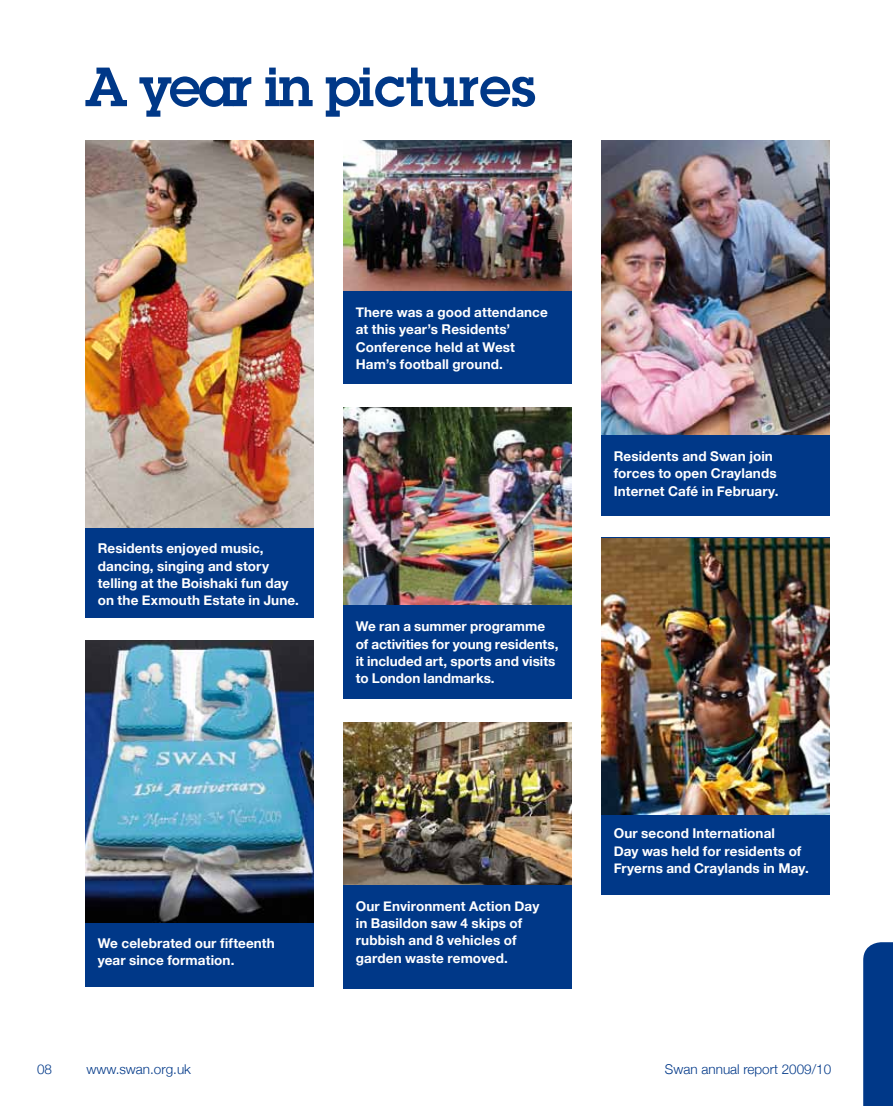
<style>
.page{position:relative;width:893px;height:1106px;background:#fff}
.page>*{position:absolute;margin:0;border:0;box-sizing:border-box;transform-origin:0 0}
.t1{font:600 54px "Lubalin Graph";color:#003888}
.t2{font:700 13.5px/17.2px "Helvetica Neue";letter-spacing:.005em;color:#fff}
.t3{font:300 13.5px "Helvetica Neue";color:#003888}
</style>
<div class="page">
<div style="left:863px;top:942px;width:30px;height:164px;background:#003888"></div>
<div style="left:601px;top:537px;width:228px;height:357px;background:#003888"></div>
<img style="left:601px;top:538px;width:228px;height:276px">
<div style="left:85px;top:640px;width:228px;height:346px;background:#003888"></div>
<img style="left:85px;top:640px;width:228px;height:282px">
<div style="left:343px;top:140px;width:228px;height:243px;background:#003888"></div>
<img style="left:343px;top:140px;width:228px;height:150px">
<div style="left:343px;top:722px;width:228px;height:266px;background:#003888"></div>
<img style="left:343px;top:722px;width:228px;height:162px">
<div style="left:343px;top:407px;width:228px;height:291px;background:#003888"></div>
<img style="left:343px;top:407px;width:228px;height:198px">
<div style="left:601px;top:140px;width:228px;height:376px;background:#003888"></div>
<img style="left:601px;top:140px;width:228px;height:295px">
<div style="left:85px;top:140px;width:228px;height:478px;background:#003888"></div>
<img style="left:85px;top:140px;width:228px;height:388px">
<h1 class="t1" style="left:85px;top:51px;width:452px">A year in pictures</h1>
<p class="t2" style="left:98px;top:539px;width:203px">Residents enjoyed music, dancing, singing and story telling at the Boishaki fun day on the Exmouth Estate in June.</p>
<p class="t2" style="left:356px;top:303px;width:194px">There was a good attendance at this year’s Residents’<br>Conference held at West<br>Ham’s football ground.</p>
<p class="t2" style="left:356px;top:617px;width:204px">We ran a summer programme of activities for young residents, it included art, sports and visits to London landmarks.</p>
<p class="t2" style="left:614px;top:447px;width:166px">Residents and Swan join forces to open Craylands<br>Internet Café in February.</p>
<p class="t2" style="left:98px;top:934px;width:179px">We celebrated our fifteenth year since formation.</p>
<p class="t2" style="left:356px;top:897px;width:185px">Our Environment Action Day in Basildon saw 4 skips of rubbish and 8 vehicles of garden waste removed.</p>
<p class="t2" style="left:614px;top:824px;width:197px">Our second International<br>Day was held for residents of<br>Fryerns and Craylands in May.</p>
<p class="t3" style="left:37px;top:1060px;width:17px">08</p>
<p class="t3" style="left:86px;top:1060px;width:106px">www.swan.org.uk</p>
<p class="t3" style="left:665px;top:1060px;width:168px">Swan annual report 2009/10</p>
</div>
